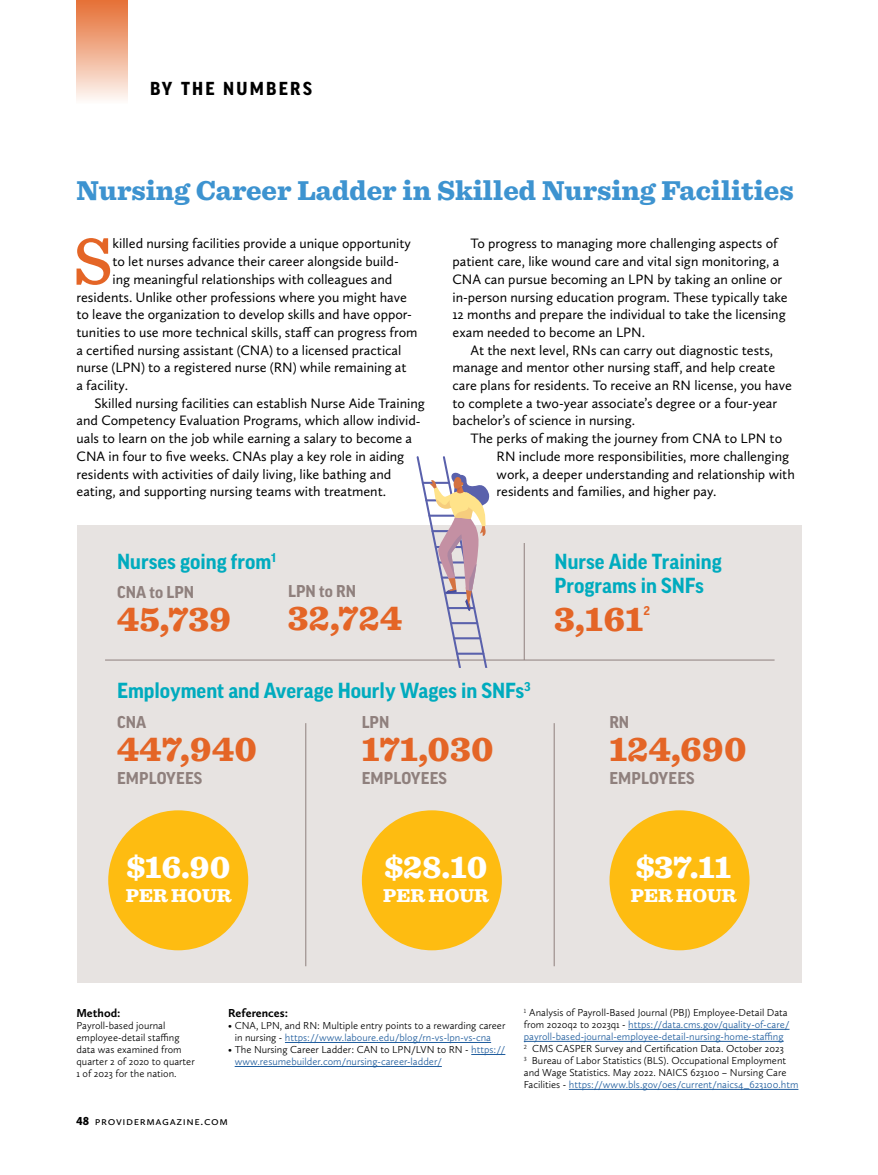
<style>
.page{position:relative;width:878px;height:1175px;background:#fff}
.page>*{position:absolute;margin:0;border:0;box-sizing:border-box;transform-origin:0 0}
.t1{font:500 67.95px "Sentinel";color:#e46526}
.t2{font:900 36px "Sentinel";letter-spacing:.01em;color:#e46526}
.t3{font:900 33px "Sentinel";color:#fff}
.t4{font:900 28.5px "Sentinel";color:#3d93d0}
.t5{font:700 22.5px "Good Pro Narr";letter-spacing:.1em;color:#000}
.t6{font:700 21px/24px "Good Pro";color:#00abbe}
.t7{font:900 19.5px "Sentinel";color:#fff}
.t8{font:700 16.5px "Good Pro";color:#8f807d}
.t9{font:14.1px/17.7px "Calluna Sans";color:#000}
.t10{font:700 12.3px "Good Pro";color:#e46526}
.t11{font:12px "Calluna Sans";letter-spacing:.05em;color:#000}
.t12{font:700 12px "Calluna Sans";color:#000}
.t13{font:300 10.5px/12px "Calluna Sans";color:#000}
.t14{font:300 10.5px/12px "Calluna Sans";color:#215e9e}
.s1{color:#215e9e}
.s2{color:#000}
.s3{font-weight:900}
</style>
<div class="page">
<div style="left:76px;top:0;width:52px;height:104px;background:linear-gradient(to bottom,#e56d31,#fef8f6)"></div>
<div style="left:76px;top:525px;width:725px;height:457px;background:#e7e3e1"></div>
<div style="left:108px;top:810px;width:140px;height:140px;background:#febc11;border-radius:50%"></div>
<div style="left:362px;top:810px;width:140px;height:140px;background:#febc11;border-radius:50%"></div>
<div style="left:609px;top:810px;width:140px;height:140px;background:#febc11;border-radius:50%"></div>
<hr style="left:285px;top:1042px;width:206px;height:1px;background:#215e9e">
<hr style="left:471px;top:1054px;width:34px;height:1px;background:#215e9e">
<hr style="left:235px;top:1066px;width:207px;height:1px;background:#215e9e">
<hr style="left:628px;top:1029px;width:161px;height:1px;background:#215e9e">
<hr style="left:524px;top:1041px;width:259px;height:1px;background:#215e9e">
<hr style="left:569px;top:1089px;width:229px;height:1px;background:#215e9e">
<hr style="left:105px;top:659px;width:669px;height:1px;background:#8f807d">
<hr style="left:524px;top:543px;width:1px;height:117px;background:#8f807d">
<hr style="left:305px;top:723px;width:1px;height:243px;background:#8f807d">
<hr style="left:554px;top:723px;width:1px;height:243px;background:#8f807d">
<svg style="left:416px;top:456px;width:73px;height:212px"></svg>
<h3 class="t5" style="left:150px;top:74px;width:163px">BY THE NUMBERS</h3>
<h3 class="t4" style="left:76px;top:168px;width:718px">Nursing Career Ladder in Skilled Nursing Facilities</h3>
<h1 class="t1" style="left:73px;top:209px;width:41px">S</h1>
<p class="t9" style="left:112px;top:235px;width:300px">killed nursing facilities provide a unique opportunity</p>
<p class="t9" style="left:452px;top:235px;width:337px;text-indent:18px">To progress to managing more challenging aspects of patient care, like wound care and vital sign monitoring, a CNA can pursue becoming an LPN by taking an online or in-person nursing education program. These typically take 12 months and prepare the individual to take the licensing exam needed to become an LPN.</p>
<p class="t9" style="left:452px;top:341px;width:341px;text-indent:18px">At the next level, RNs can carry out diagnostic tests, manage and mentor other nursing staff, and help create care plans for residents. To receive an RN license, you have to complete a two-year associate’s degree or a four-year bachelor’s of science in nursing.</p>
<p class="t9" style="left:496px;top:429px;width:300px;text-indent:-26px">The perks of making the journey from CNA to LPN to RN include more responsibilities, more challenging work, a deeper understanding and relationship with residents and families, and higher pay.</p>
<p class="t9" style="left:112px;top:252px;width:288px">to let nurses advance their career alongside build-</p>
<p class="t9" style="left:112px;top:270px;width:281px">ing meaningful relationships with colleagues and</p>
<p class="t9" style="left:76px;top:288px;width:332px">residents. Unlike other professions where you might have</p>
<p class="t9" style="left:76px;top:305px;width:337px">to leave the organization to develop skills and have oppor-</p>
<p class="t9" style="left:76px;top:323px;width:342px">tunities to use more technical skills, staff can progress from</p>
<p class="t9" style="left:76px;top:341px;width:326px">a certified nursing assistant (CNA) to a licensed practical</p>
<p class="t9" style="left:76px;top:358px;width:331px">nurse (LPN) to a registered nurse (RN) while remaining at</p>
<p class="t9" style="left:76px;top:376px;width:53px">a facility.</p>
<p class="t9" style="left:95px;top:394px;width:332px">Skilled nursing facilities can establish Nurse Aide Training</p>
<p class="t9" style="left:76px;top:412px;width:345px">and Competency Evaluation Programs, which allow individ-</p>
<p class="t9" style="left:76px;top:429px;width:337px">uals to learn on the job while earning a salary to become a</p>
<p class="t9" style="left:76px;top:447px;width:329px">CNA in four to five weeks. CNAs play a key role in aiding</p>
<p class="t9" style="left:76px;top:465px;width:316px">residents with activities of daily living, like bathing and</p>
<p class="t9" style="left:76px;top:482px;width:311px">eating, and supporting nursing teams with treatment.</p>
<h3 class="t6" style="left:117px;top:549px;width:160px">Nurses going from<sup>1</sup></h3>
<p class="t8" style="left:117px;top:582px;width:79px">CNA to LPN</p>
<h2 class="t2" style="left:117px;top:590px;width:115px">45,739</h2>
<p class="t8" style="left:288px;top:582px;width:69px">LPN to RN</p>
<h2 class="t2" style="left:288px;top:589px;width:115px">32,724</h2>
<h3 class="t6" style="left:117px;top:678px;width:415px">Employment and Average Hourly Wages in SNFs<sup>3</sup></h3>
<p class="t8" style="left:117px;top:713px;width:31px">CNA</p>
<h2 class="t2" style="left:117px;top:720px;width:141px">447,940</h2>
<p class="t8" style="left:117px;top:768px;width:87px">EMPLOYEES</p>
<p class="t8" style="left:361px;top:713px;width:29px">LPN</p>
<h2 class="t2" style="left:362px;top:720px;width:133px">171,030</h2>
<p class="t8" style="left:362px;top:768px;width:87px">EMPLOYEES</p>
<h3 class="t6" style="left:554px;top:549px;width:169px">Nurse Aide Training<br>Programs in SNFs</h3>
<h2 class="t2" style="left:554px;top:590px;width:90px">3,161</h2>
<p class="t10" style="left:643px;top:603px;width:8px">2</p>
<p class="t8" style="left:609px;top:713px;width:21px">RN</p>
<h2 class="t2" style="left:609px;top:720px;width:139px">124,690</h2>
<p class="t8" style="left:609px;top:768px;width:87px">EMPLOYEES</p>
<h3 class="t3" style="left:127px;top:840px;width:105px">$16.90</h3>
<h3 class="t7" style="left:126px;top:879px;width:107px">PER HOUR</h3>
<h3 class="t3" style="left:384px;top:840px;width:104px">$28.10</h3>
<h3 class="t7" style="left:383px;top:879px;width:107px">PER HOUR</h3>
<h3 class="t3" style="left:636px;top:840px;width:96px">$37.11</h3>
<h3 class="t7" style="left:631px;top:879px;width:107px">PER HOUR</h3>
<p class="t12" style="left:76px;top:1006px;width:46px">Method:</p>
<p class="t13" style="left:76px;top:1019px;width:120px">Payroll-based journal employee-detail staffing data was examined from quarter 2 of 2020 to quarter<br>1 of 2023 for the nation.</p>
<p class="t12" style="left:228px;top:1006px;width:61px">References:</p>
<p class="t13" style="left:235px;top:1019px;width:272px;text-indent:-6px">• CNA, LPN, and RN: Multiple entry points to a rewarding career in nursing - <span class="s1">https://www.laboure.edu/blog/rn-vs-lpn-vs-cna</span></p>
<p class="t14" style="left:235px;top:1043px;width:272px;text-indent:-6px"><span class="s2">• The Nursing Career Ladder: CAN to LPN/LVN to RN -</span> https:// www.resumebuilder.com/nursing-career-ladder/</p>
<p class="t11" style="left:76px;top:1114px;width:153px"><span class="s3">48</span> providermagazine.com</p>
<p class="t13" style="left:524px;top:1006px;width:276px"><sup>1</sup> Analysis of Payroll-Based Journal (PBJ) Employee-Detail Data from 2020q2 to 2023q1 - <span class="s1">https://data.cms.gov/quality-of-care/ payroll-based-journal-employee-detail-nursing-home-staffing<br></span><sup>2</sup> CMS CASPER Survey and Certification Data. October 2023<br><sup>3</sup> Bureau of Labor Statistics (BLS). Occupational Employment and Wage Statistics. May 2022. NAICS 623100 – Nursing Care Facilities - <span class="s1">https://www.bls.gov/oes/current/naics4_623100.htm</span></p>
</div>
